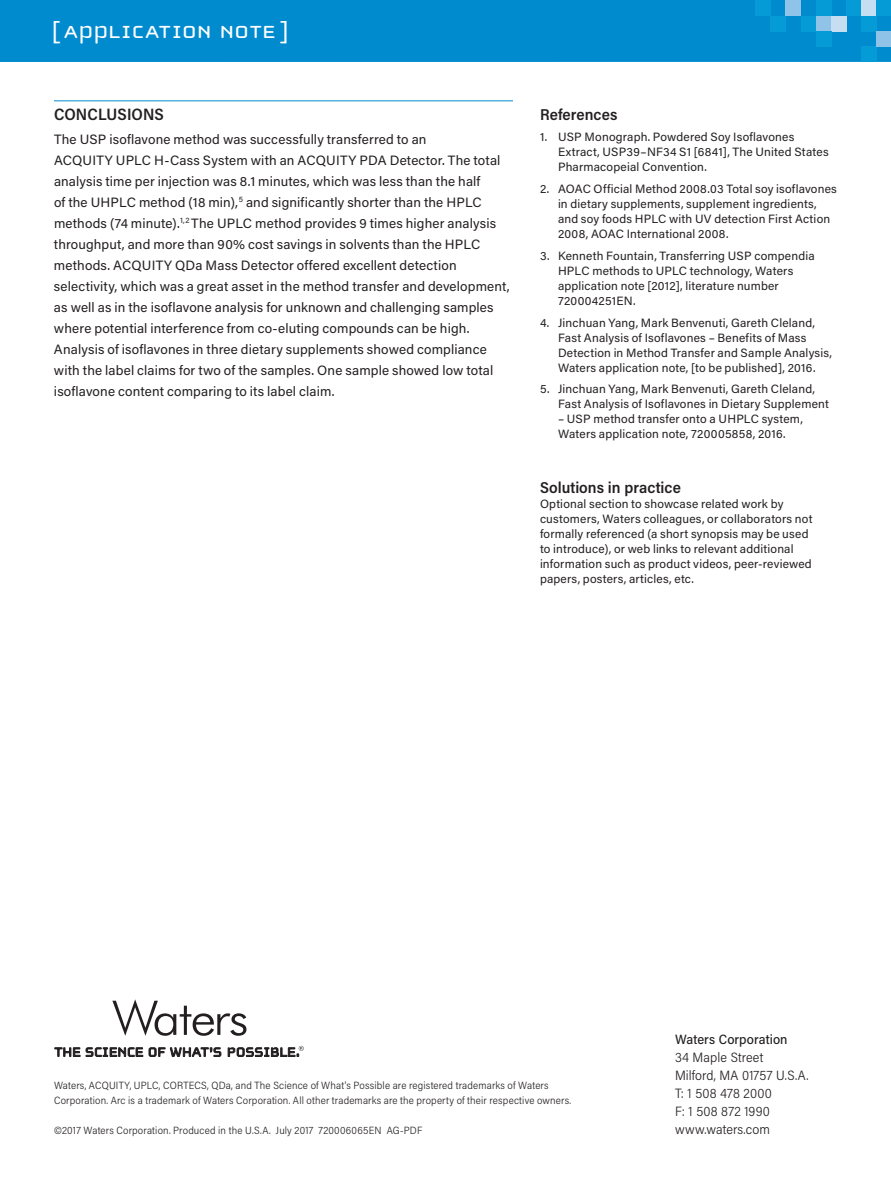
<style>
.page{position:relative;width:891px;height:1188px;background:#fff}
.page>*{position:absolute;margin:0;border:0;box-sizing:border-box;transform-origin:0 0}
.t1{font:25.5px "Cholla Unicase";letter-spacing:.01em;color:#fff;scale:1.1 1}
.t2{font:600 16.5px "Acumin Pro Semi Cond";letter-spacing:.005em;color:#231f20}
.t3{font:600 15.75px "Acumin Pro Semi Cond";letter-spacing:.005em;color:#231f20}
.t4{font:13.5px/21px "Acumin Pro";letter-spacing:.01em;color:#231f20}
.t5{font:300 13.5px/18px "Acumin Pro Semi Cond";letter-spacing:.01em;color:#231f20}
.t6{font:500 13.5px "Acumin Pro Semi Cond";letter-spacing:.005em;color:#231f20}
.t7{font:12px/15px "Acumin Pro";letter-spacing:.015em;color:#231f20}
.t8{font:300 10.5px/15px "Acumin Pro Semi Cond";letter-spacing:.015em;color:#231f20}
</style>
<div class="page">
<div style="left:0;top:0;width:891px;height:62px;background:#008bcf"></div>
<div style="left:755px;top:0;width:15px;height:16px;background:#059bd7"></div>
<div style="left:861px;top:47px;width:15px;height:15px;background:#059bd7"></div>
<div style="left:770px;top:16px;width:16px;height:15px;background:#059bd7"></div>
<div style="left:786px;top:0;width:15px;height:16px;background:#90c3e8"></div>
<div style="left:801px;top:16px;width:15px;height:15px;background:#059bd7"></div>
<div style="left:816px;top:16px;width:16px;height:15px;background:#90c3e8"></div>
<div style="left:832px;top:16px;width:15px;height:15px;background:#c5def2"></div>
<div style="left:816px;top:0;width:16px;height:16px;background:#059bd7"></div>
<div style="left:816px;top:31px;width:16px;height:16px;background:#059bd7"></div>
<div style="left:861px;top:0;width:15px;height:16px;background:#c5def2"></div>
<div style="left:847px;top:0;width:14px;height:16px;background:#059bd7"></div>
<div style="left:876px;top:0;width:15px;height:16px;background:#059bd7"></div>
<div style="left:861px;top:16px;width:15px;height:15px;background:#059bd7"></div>
<div style="left:876px;top:31px;width:15px;height:16px;background:#90c3e8"></div>
<svg style="left:55px;top:1047px;width:88px;height:10px"></svg>
<svg style="left:149px;top:1047px;width:72px;height:10px"></svg>
<svg style="left:228px;top:1046px;width:76px;height:11px"></svg>
<svg style="left:112px;top:999px;width:134px;height:37px"></svg>
<hr style="left:54px;top:100px;width:459px;height:1px;background:#008bcf">
<h1 class="t1" style="left:52px;top:19px;width:217px">[ APPLICATION NOTE ]</h1>
<h2 class="t2" style="left:54px;top:103px;width:111px">CONCLUSIONS</h2>
<p class="t4" style="left:54px;top:128px;width:457px">The USP isoflavone method was successfully transferred to an<br>ACQUITY UPLC H-Cass System with an ACQUITY PDA Detector. The total analysis time per injection was 8.1 minutes, which was less than the half<br>of the UHPLC method (18 min),<sup>5</sup> and significantly shorter than the HPLC methods (74 minute).<sup>1,2</sup> The UPLC method provides 9 times higher analysis throughput, and more than 90% cost savings in solvents than the HPLC methods. ACQUITY QDa Mass Detector offered excellent detection selectivity, which was a great asset in the method transfer and development, as well as in the isoflavone analysis for unknown and challenging samples where potential interference from co-eluting compounds can be high.<br>Analysis of isoflavones in three dietary supplements showed compliance with the label claims for two of the samples. One sample showed low total isoflavone content comparing to its label claim.</p>
<h3 class="t3" style="left:540px;top:103px;width:79px">References</h3>
<p class="t7" style="left:558px;top:129px;width:272px;text-indent:-18px">1. USP Monograph. Powdered Soy Isoflavones<br>Extract, USP39–NF34 S1 [6841], The United States<br>Pharmacopeial Convention.</p>
<p class="t7" style="left:558px;top:181px;width:280px;text-indent:-18px">2. AOAC Official Method 2008.03 Total soy isoflavones in dietary supplements, supplement ingredients, and soy foods HPLC with UV detection First Action 2008, AOAC International 2008.</p>
<p class="t7" style="left:558px;top:248px;width:258px;text-indent:-18px">3. Kenneth Fountain, Transferring USP compendia HPLC methods to UPLC technology, Waters application note [2012], literature number 720004251EN.</p>
<p class="t7" style="left:558px;top:314px;width:276px;text-indent:-18px">4. Jinchuan Yang, Mark Benvenuti, Gareth Cleland, Fast Analysis of Isoflavones – Benefits of Mass Detection in Method Transfer and Sample Analysis, Waters application note, [to be published], 2016.</p>
<p class="t7" style="left:558px;top:381px;width:272px;text-indent:-18px">5. Jinchuan Yang, Mark Benvenuti, Gareth Cleland,<br>Fast Analysis of Isoflavones in Dietary Supplement</p>
<p class="t7" style="left:558px;top:411px;width:246px">– USP method transfer onto a UHPLC system,<br>Waters application note, 720005858, 2016.</p>
<h3 class="t3" style="left:540px;top:477px;width:142px">Solutions in practice</h3>
<p class="t7" style="left:540px;top:496px;width:274px">Optional section to showcase related work by customers, Waters colleagues, or collaborators not formally referenced (a short synopsis may be used to introduce), or web links to relevant additional information such as product videos, peer-reviewed papers, posters, articles, etc.</p>
<p class="t8" style="left:54px;top:1077px;width:519px">Waters, ACQUITY, UPLC, CORTECS, QDa, and The Science of What's Possible are registered trademarks of Waters<br>Corporation. Arc is a trademark of Waters Corporation. All other trademarks are the property of their respective owners.</p>
<p class="t8" style="left:54px;top:1122px;width:370px">©2017 Waters Corporation. Produced in the U.S.A. July 2017 720006065EN AG-PDF</p>
<p class="t6" style="left:675px;top:1030px;width:114px">Waters Corporation</p>
<p class="t5" style="left:675px;top:1048px;width:135px">34 Maple Street<br>Milford, MA 01757 U.S.A.<br>T: 1 508 478 2000<br>F: 1 508 872 1990 www.waters.com</p>
</div>
